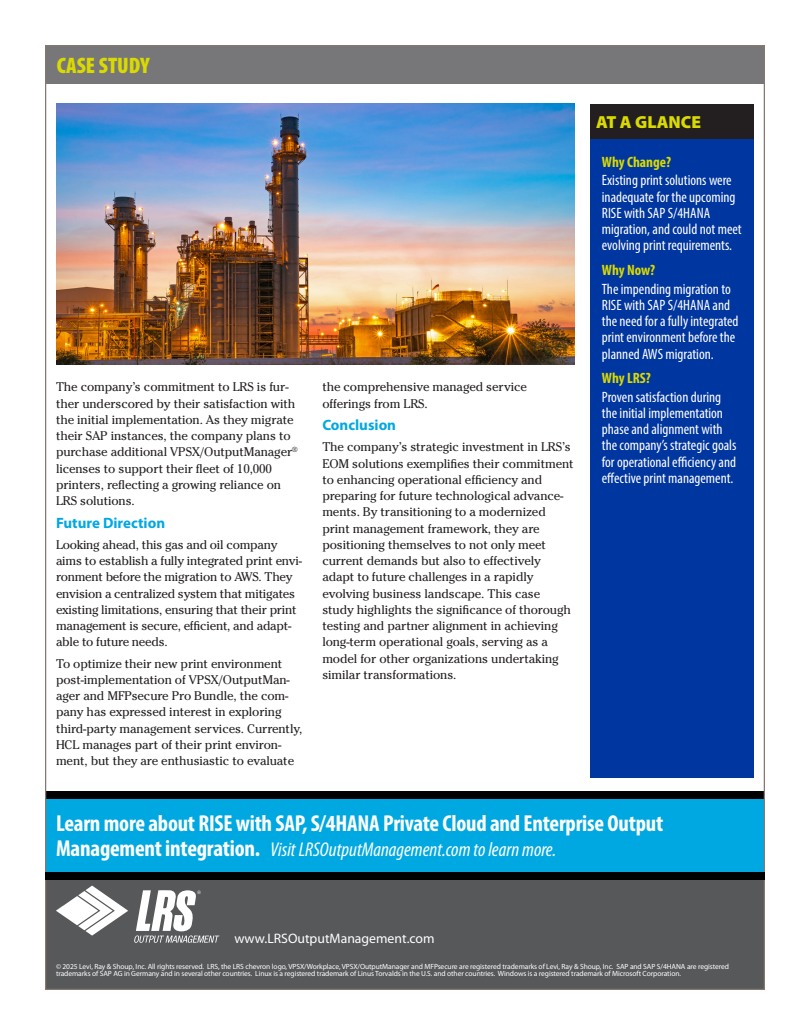
<style>
.page{position:relative;width:810px;height:1035px;background:#fff}
.page>*{position:absolute;margin:0;border:0;box-sizing:border-box;transform-origin:0 0}
.t1{font:700 condensed 23.12px "Myriad Pro";letter-spacing:-.01em;color:#fff}
.t2{font:900 condensed 22.5px "Myriad Pro";color:#dada00}
.t3{font:italic condensed 20px "Myriad Pro";color:#fff}
.t4{font:900 17.5px "Myriad Pro";color:#dada00}
.t5{font:condensed 15px/16.2px "Myriad Pro";color:#fff}
.Subhead{font:700 15px "Myriad Pro";color:#00a8e2}
.t6{font:700 condensed 15px "Myriad Pro";color:#dada00}
.t7{font:13.75px "Myriad Pro";color:#fff}
.Body_text{font:12.5px/16.2px "Cheltenham Std";letter-spacing:-.01em;color:#231f20}
.t8{font:7.5px/7.5px "Myriad Pro";letter-spacing:-.01em;color:#fff}
.s1{font-weight:700;font-style:normal;font-size:23.12px}
</style>
<div class="page">
<div style="left:46px;top:46px;width:718px;height:38px;background:#77777a"></div>
<div style="left:45px;top:878px;width:720px;height:112px;background:#57585a"></div>
<svg style="left:56px;top:886px;width:72px;height:50px"></svg>
<svg style="left:134px;top:890px;width:85px;height:53px"></svg>
<div style="left:45px;top:795px;width:720px;height:84px;background:#00a8e2"></div>
<div style="left:45px;top:791px;width:720px;height:8px;background:#000"></div>
<div style="left:45px;top:872px;width:720px;height:7px;background:#000"></div>
<div style="left:591px;top:139px;width:163px;height:639px;background:#0036a0"></div>
<div style="left:591px;top:104px;width:163px;height:35px;background:#231f20"></div>
<img style="left:57px;top:104px;width:517px;height:260px">
<p class="t2" style="left:57px;top:51px;width:95px">CASE STUDY</p>
<p class="Body_text" style="left:56px;top:379px;width:243px">The company’s commitment to LRS is fur&shy;ther underscored by their satisfaction with the initial implementation. As they migrate their SAP instances, the company plans to purchase additional VPSX/OutputManager<sup>® </sup>licenses to support their fleet of 10,000 printers, reflecting a growing reliance on LRS solutions.</p>
<p class="Subhead" style="left:56px;top:514px;width:111px">Future Direction</p>
<p class="Body_text" style="left:56px;top:536px;width:247px">Looking ahead, this gas and oil company aims to establish a fully integrated print envi&shy;ronment before the migration to AWS. They envision a centralized system that mitigates existing limitations, ensuring that their print management is secure, efficient, and adapt&shy;able to future needs.</p>
<p class="Body_text" style="left:56px;top:655px;width:248px">To optimize their new print environment post-implementation of VPSX/OutputMan&shy;ager and MFPsecure Pro Bundle, the com&shy;pany has expressed interest in exploring third-party management services. Currently, HCL manages part of their print environ&shy;ment, but they are enthusiastic to evaluate</p>
<p class="Body_text" style="left:322px;top:379px;width:206px">the comprehensive managed service offerings from LRS.</p>
<p class="Subhead" style="left:322px;top:417px;width:75px">Conclusion</p>
<p class="Body_text" style="left:322px;top:439px;width:253px">The company’s strategic investment in LRS’s EOM solutions exemplifies their commitment to enhancing operational efficiency and preparing for future technological advance&shy;ments. By transitioning to a modernized print management framework, they are positioning themselves to not only meet current demands but also to effectively adapt to future challenges in a rapidly evolving business landscape. This case study highlights the significance of thorough testing and partner alignment in achieving long-term operational goals, serving as a model for other organizations undertaking similar transformations.</p>
<p class="t4" style="left:596px;top:112px;width:106px">AT A GLANCE</p>
<p class="t6" style="left:602px;top:152px;width:71px">Why Change?</p>
<p class="t5" style="left:602px;top:172px;width:141px">Existing print solutions were inadequate for the upcoming<br>RISE with SAP S/4HANA migration, and could not meet evolving print requirements.</p>
<p class="t6" style="left:602px;top:260px;width:55px">Why Now?</p>
<p class="t5" style="left:602px;top:280px;width:138px">The impending migration to<br>RISE with SAP S/4HANA and the need for a fully integrated print environment before the planned AWS migration.</p>
<p class="t6" style="left:602px;top:369px;width:50px">Why LRS?</p>
<p class="t5" style="left:602px;top:388px;width:136px">Proven satisfaction during the initial implementation phase and alignment with the company’s strategic goals for operational efficiency and effective print management.</p>
<p class="t1" style="left:56px;top:808px;width:609px">Learn more about RISE with SAP, S/4HANA Private Cloud and Enterprise Output</p>
<p class="t3" style="left:56px;top:838px;width:502px"><span class="s1">Management integration.</span> Visit LRSOutputManagement.com to learn more.</p>
<p class="t7" style="left:234px;top:931px;width:202px">www.LRSOutputManagement.com</p>
<p class="t8" style="left:56px;top:963px;width:674px">© 2025 Levi, Ray &amp; Shoup, Inc. All rights reserved. LRS, the LRS chevron logo, VPSX/Workplace, VPSX/OutputManager and MFPsecure are registered trademarks of Levi, Ray &amp; Shoup, Inc. SAP and SAP S/4HANA are registered trademarks of SAP AG in Germany and in several other countries. Linux is a registered trademark of Linus Torvalds in the U.S. and other countries. Windows is a registered trademark of Microsoft Corporation.</p>
</div>
